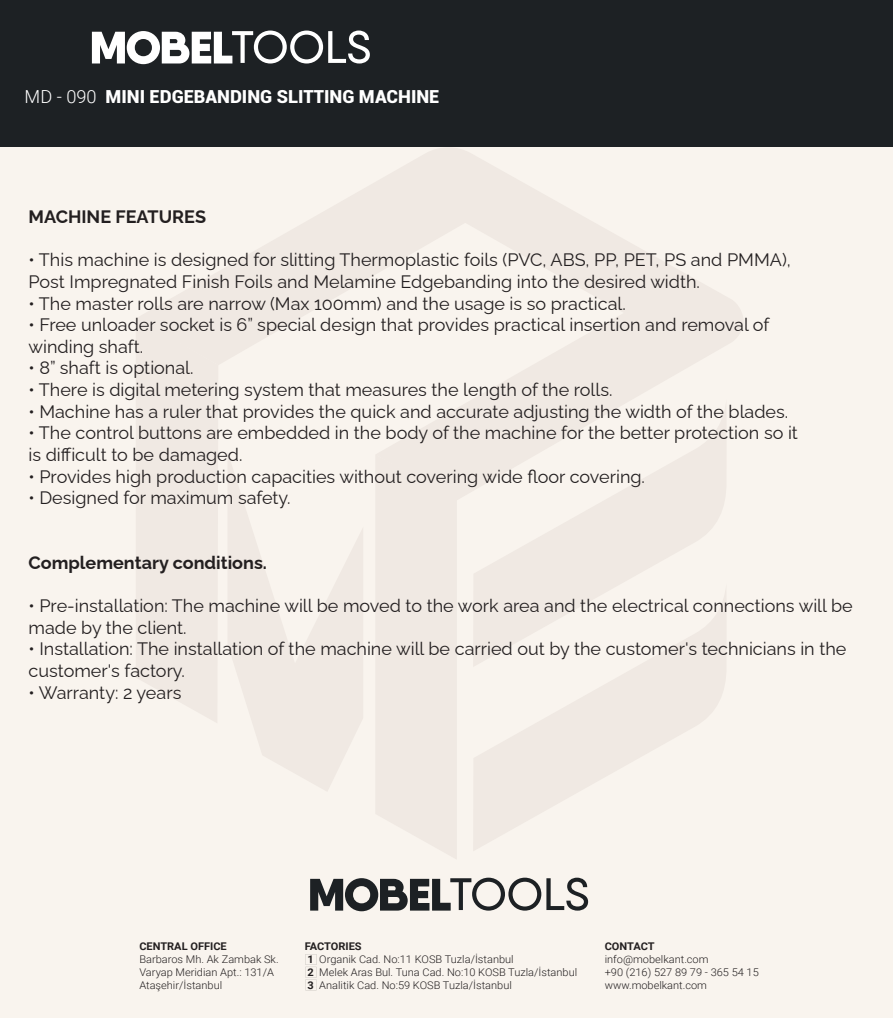
<style>
.page{position:relative;width:893px;height:1018px;background:#fff}
.page>*{position:absolute;margin:0;border:0;box-sizing:border-box;transform-origin:0 0}
.t1{font:18px/21.6px "Raleway";color:#231f20}
.t2{font:700 18px "Raleway";color:#231f20}
.t3{font:900 18px "Roboto";color:#fff}
.t4{font:300 10.65px/12.8px "Roboto";color:#231f20;scale:1.04 1}
.t5{font:700 10.65px "Roboto";color:#231f20;scale:1.04 1}
.s1{font-weight:300}
.s2{font-weight:700}
</style>
<div class="page">
<div style="left:0;top:1px;width:893px;height:1017px;background:#f9f4ee"></div>
<svg style="left:136px;top:501px;width:82px;height:221px"></svg>
<div style="left:376px;top:501px;width:80px;height:358px;background:#f0e9e3"></div>
<svg style="left:136px;top:148px;width:607px;height:353px"></svg>
<svg style="left:227px;top:451px;width:136px;height:340px;fill:#f0e9e3"></svg>
<svg style="left:474px;top:667px;width:252px;height:183px"></svg>
<svg style="left:473px;top:399px;width:254px;height:268px"></svg>
<div style="left:0;top:0;width:893px;height:147px;background:#1d2124"></div>
<svg style="left:92px;top:31px;width:278px;height:33px"></svg>
<svg style="left:305px;top:954px;width:11px;height:36px"></svg>
<svg style="left:310px;top:878px;width:278px;height:33px"></svg>
<p class="t3" style="left:25px;top:84px;width:416px"><span class="s1">MD - 090</span> MINI EDGEBANDING SLITTING MACHINE</p>
<p class="t2" style="left:29px;top:203px;width:179px">MACHINE FEATURES</p>
<p class="t1" style="left:29px;top:247px;width:764px">• This machine is designed for slitting Thermoplastic foils (PVC, ABS, PP, PET, PS and PMMA),<br>Post Impregnated Finish Foils and Melamine Edgebanding into the desired width.</p>
<p class="t1" style="left:29px;top:290px;width:599px">• The master rolls are narrow (Max 100mm) and the usage is so practical.</p>
<p class="t1" style="left:29px;top:312px;width:742px">• Free unloader socket is 6” special design that provides practical insertion and removal of winding shaft.</p>
<p class="t1" style="left:29px;top:355px;width:167px">• 8” shaft is optional.</p>
<p class="t1" style="left:29px;top:377px;width:585px">• There is digital metering system that measures the length of the rolls.</p>
<p class="t1" style="left:29px;top:398px;width:761px">• Machine has a ruler that provides the quick and accurate adjusting the width of the blades.</p>
<p class="t1" style="left:29px;top:420px;width:771px">• The control buttons are embedded in the body of the machine for the better protection so it is difficult to be damaged.</p>
<p class="t1" style="left:29px;top:463px;width:618px">• Provides high production capacities without covering wide floor covering.</p>
<p class="t1" style="left:29px;top:485px;width:263px">• Designed for maximum safety.</p>
<p class="t2" style="left:29px;top:548px;width:240px">Complementary conditions.</p>
<p class="t1" style="left:29px;top:593px;width:826px">• Pre-installation: The machine will be moved to the work area and the electrical connections will be made by the client.</p>
<p class="t1" style="left:29px;top:636px;width:819px">• Installation: The installation of the machine will be carried out by the customer's technicians in the customer's factory.</p>
<p class="t1" style="left:29px;top:679px;width:154px">• Warranty: 2 years</p>
<p class="t5" style="left:139px;top:939px;width:86px">CENTRAL OFFICE</p>
<p class="t4" style="left:139px;top:953px;width:135px">Barbaros Mh. Ak Zambak Sk.<br>Varyap Meridian Apt.: 131/A<br>Ataşehir/İstanbul</p>
<p class="t4" style="left:305px;top:940px;width:263px"><span class="s2">FACTORIES<br>1</span> Organik Cad. No:11 KOSB Tuzla/İstanbul<br><span class="s2">2</span> Melek Aras Bul. Tuna Cad. No:10 KOSB Tuzla/İstanbul <span class="s2">3</span> Analitik Cad. No:59 KOSB Tuzla/İstanbul</p>
<p class="t5" style="left:605px;top:939px;width:49px">CONTACT</p>
<p class="t4" style="left:605px;top:953px;width:150px">info@mobelkant.com<br>+90 (216) 527 89 79 - 365 54 15 www.mobelkant.com</p>
</div>
